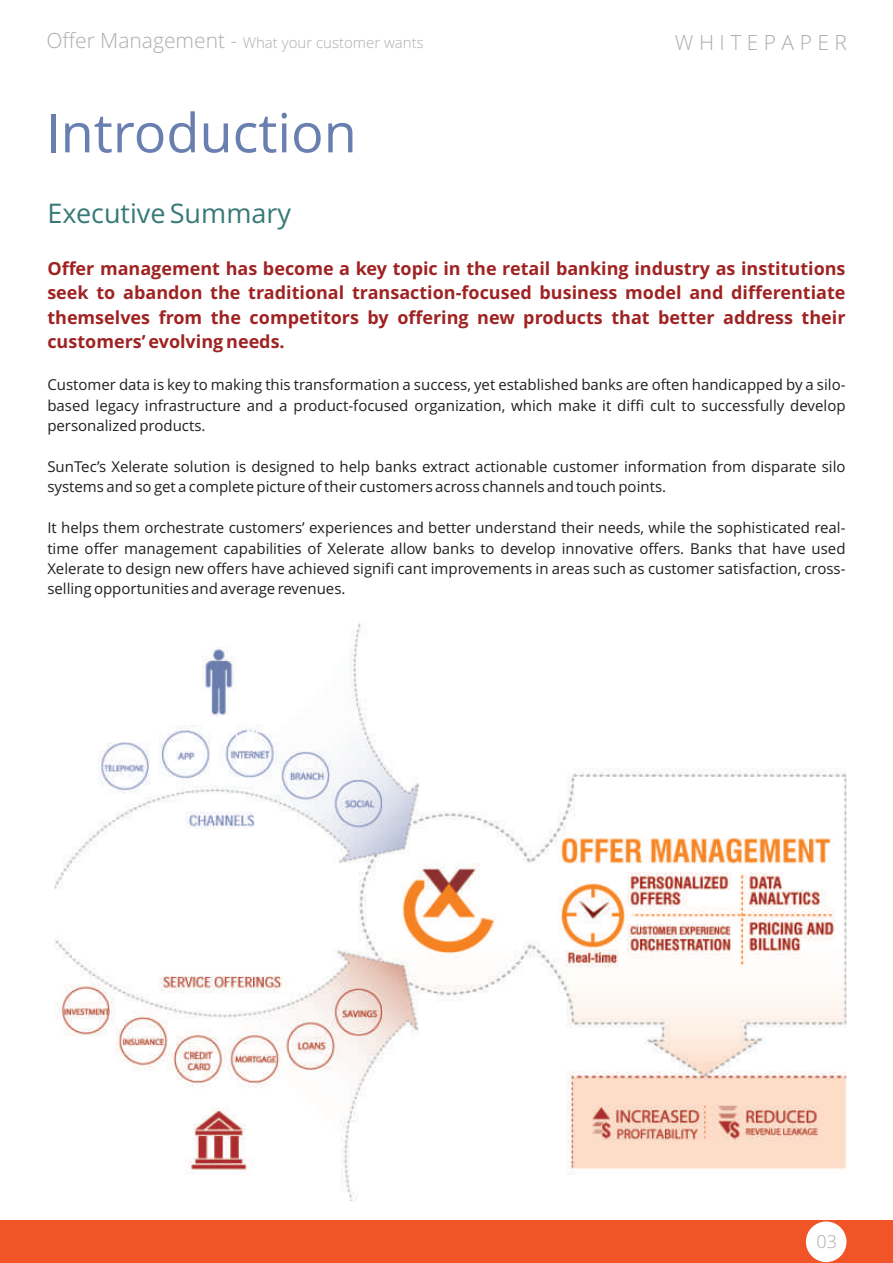
<style>
.page{position:relative;width:893px;height:1263px;background:#fff}
.page>*{position:absolute;margin:0;border:0;box-sizing:border-box;transform-origin:0 0}
.t1{font:54px "Open Sans";color:#697fb0}
.t2{font:27px "Open Sans";color:#367977}
.t3{font:300 21px "Open Sans";color:#aeadad}
.t4{font:700 18px/24.5px "Open Sans";color:#9f2322;text-align:justify}
.t5{font:300 18px "Open Sans";color:#aeadad}
.t6{font:15px/20.4px "Open Sans";color:#231f20;text-align:justify}
.t7{font:300 15px "Open Sans";color:#aeadad}
.t8{font:6.6px "Ceviche One";color:#fff;scale:1.33 1}
.s1{font-size:21px}
</style>
<div class="page">
<img style="left:54px;top:621px;width:792px;height:580px">
<div style="left:0;top:1220px;width:893px;height:43px;background:#f15427"></div>
<div style="left:806px;top:1221px;width:40px;height:41px;background:#fff;border-radius:50%"></div>
<svg style="left:235px;top:707px;width:51px;height:34px"></svg>
<p class="t7" style="left:46px;top:36px;width:379px"><span class="s1">Offer Management -</span> What your customer wants</p>
<h1 class="t1" style="left:46px;top:111px;width:313px">Introduction</h1>
<h3 class="t3" style="left:675px;top:34px;width:174px">W H I T E P A P E R</h3>
<h2 class="t2" style="left:47px;top:202px;width:245px">Executive Summary</h2>
<p class="t4" style="left:47px;top:258px;width:800px">Offer management has become a key topic in the retail banking industry as institutions seek to abandon the traditional transaction-focused business model and differentiate themselves from the competitors by offering new products that better address their customers’ evolving needs.</p>
<p class="t6" style="left:47px;top:376px;width:800px">Customer data is key to making this transformation a success, yet established banks are often handicapped by a silo&shy;based legacy infrastructure and a product-focused organization, which make it diffi cult to successfully develop personalized products.</p>
<p class="t6" style="left:47px;top:458px;width:800px">SunTec’s Xelerate solution is designed to help banks extract actionable customer information from disparate silo systems and so get a complete picture of their customers across channels and touch points.</p>
<p class="t6" style="left:47px;top:519px;width:800px">It helps them orchestrate customers’ experiences and better understand their needs, while the sophisticated real&shy;time offer management capabilities of Xelerate allow banks to develop innovative offers. Banks that have used Xelerate to design new offers have achieved signifi cant improvements in areas such as customer satisfaction, cross&shy;selling opportunities and average revenues.</p>
<p class="t8" style="left:246px;top:728px;width:23px">SAVINGS</p>
<p class="t5" style="left:816px;top:1234px;width:22px">03</p>
</div>
